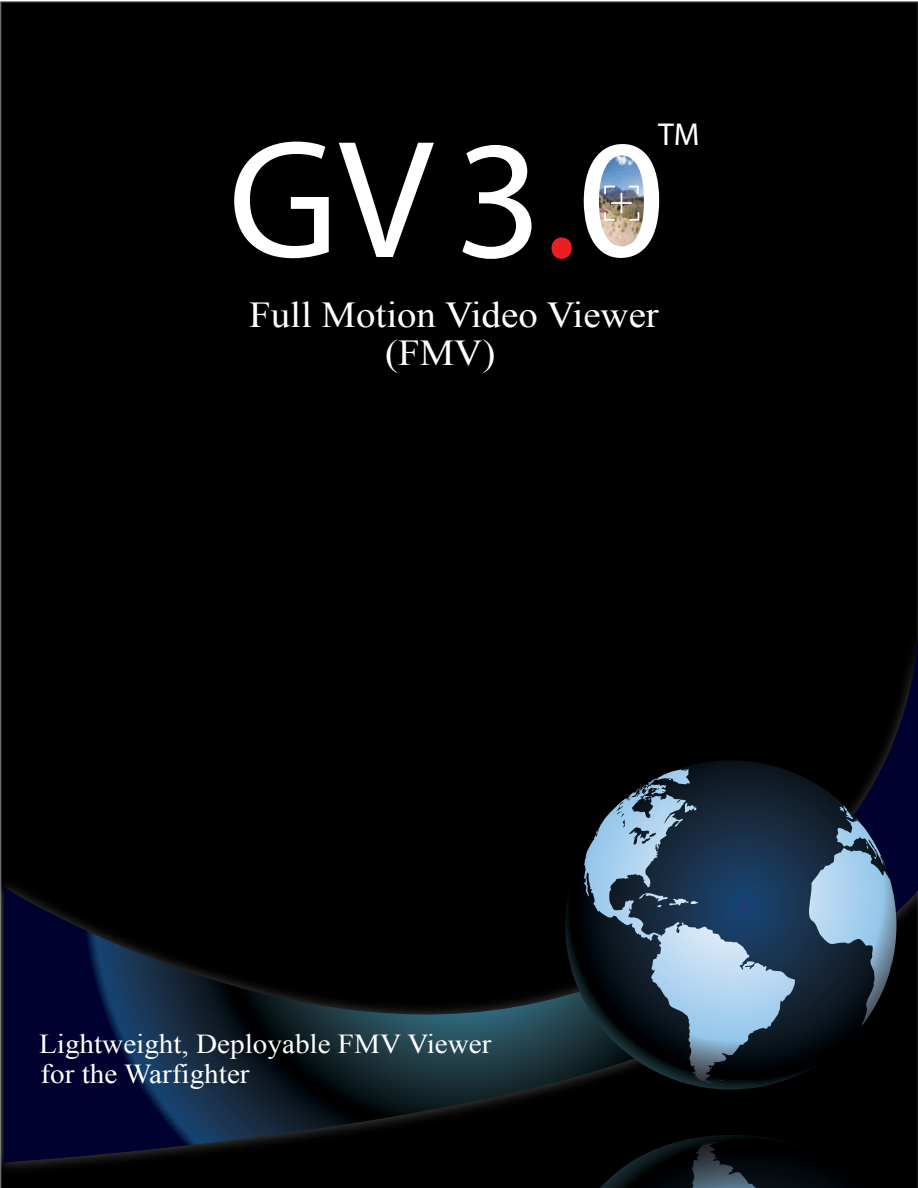
<style>
.page{position:relative;width:918px;height:1188px;background:#fff}
.page>*{position:absolute;margin:0;border:0;box-sizing:border-box;transform-origin:0 0}
.t1{font:169.5px "Myriad Pro";color:#fff}
.t2{font:36.45px/37.5px "Times New Roman";color:#fff;scale:1.07 1}
.t3{font:31.8px "Myriad Pro";color:#fff}
.t4{font:27.3px/30.3px "Times New Roman";color:#fff;scale:1.07 1}
</style>
<div class="page">
<div style="left:0;top:2px;width:918px;height:1186px;background:#000"></div>
<div style="left:0;top:592px;width:918px;height:589px;background:#000"></div>
<svg style="left:4px;top:633px;width:914px;height:530px;background:#03070d"></svg>
<svg style="left:598px;top:1135px;width:274px;height:53px;background:#080d10"></svg>
<svg style="left:565px;top:760px;width:331px;height:330px;background:#324556"></svg>
<svg style="left:648px;top:769px;width:44px;height:16px"></svg>
<svg style="left:462px;top:145px;width:70px;height:114px"></svg>
<div style="left:551px;top:238px;width:21px;height:21px;background:#ed1d24;border-radius:50%"></div>
<img style="left:584px;top:144px;width:75px;height:114px">
<h1 class="t1" style="left:228px;top:96px;width:207px">GV</h1>
<p class="t3" style="left:658px;top:115px;width:43px">TM</p>
<h2 class="t2" style="left:385px;top:296px;width:257px;text-indent:-136px">Full Motion Video Viewer (FMV)</h2>
<p class="t4" style="left:39px;top:1028px;width:424px">Lightweight, Deployable FMV Viewer for the Warfighter</p>
</div>
